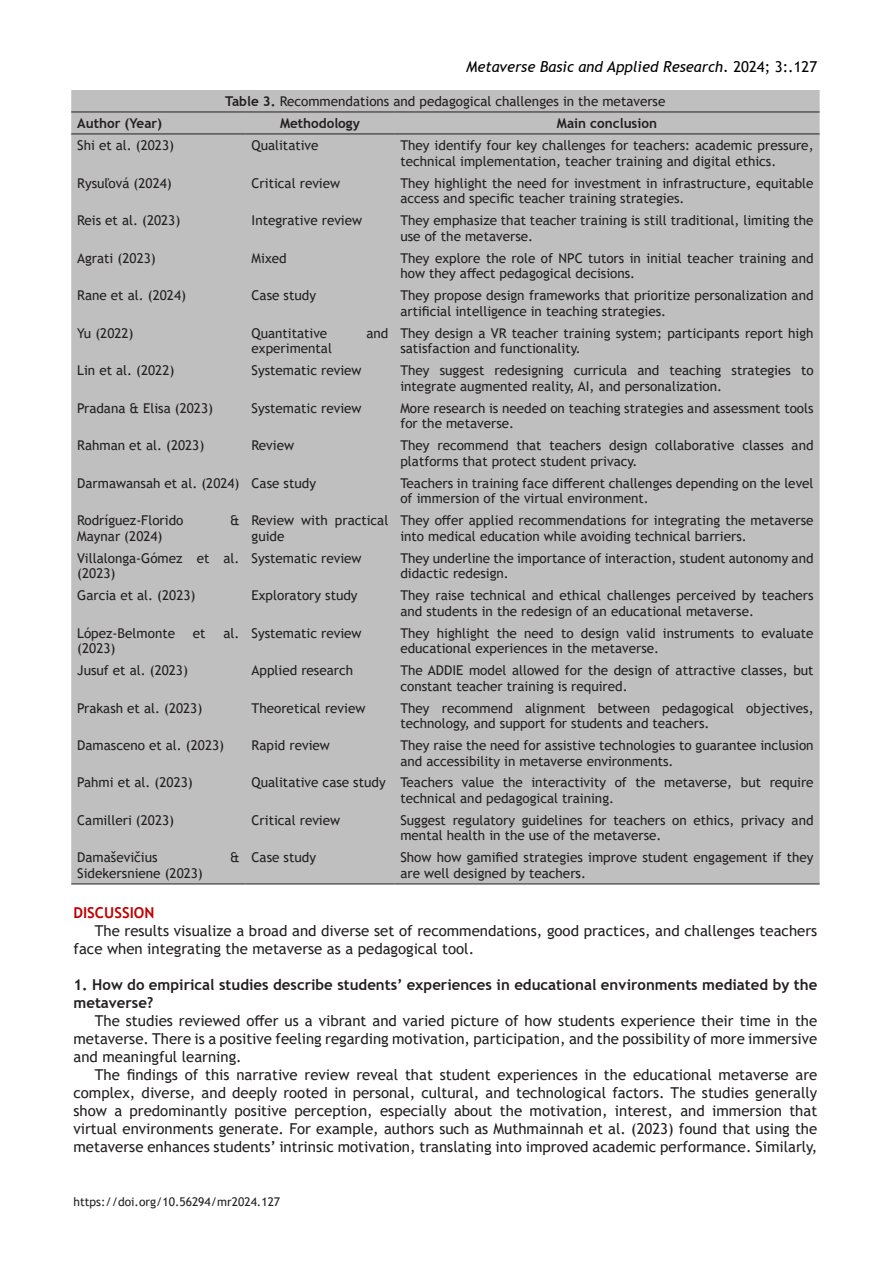
<style>
.page{position:relative;width:893px;height:1263px;background:#fff}
.page>*{position:absolute;margin:0;border:0;box-sizing:border-box;transform-origin:0 0}
.t1{font:15px/18px "Trebuchet MS";color:#231f20;text-align:justify}
.t2{font:700 15px/18px "Trebuchet MS";color:#231f20}
.t3{font:italic 15px "Trebuchet MS";color:#000}
.t4{font:700 15px "Trebuchet MS";color:#c00000}
.t5{font:13.5px/15.6px "Trebuchet MS";color:#231f20}
.t6{font:700 13.5px "Trebuchet MS";color:#231f20}
.t7{font:12px "Trebuchet MS";color:#231f20}
.s1{font-style:normal}
.s2{font-weight:700}
</style>
<div class="page">
<div style="left:71px;top:90px;width:749px;height:793px;background:#bfbfbf"></div>
<hr style="left:71px;top:112px;width:175px;height:1px;background:#231f20">
<hr style="left:246px;top:112px;width:148px;height:1px;background:#231f20">
<hr style="left:394px;top:112px;width:426px;height:1px;background:#231f20">
<hr style="left:71px;top:134px;width:175px;height:1px;background:#231f20">
<hr style="left:246px;top:134px;width:148px;height:1px;background:#231f20">
<hr style="left:394px;top:134px;width:426px;height:1px;background:#231f20">
<hr style="left:71px;top:883px;width:175px;height:1px;background:#231f20">
<hr style="left:246px;top:883px;width:148px;height:1px;background:#231f20">
<hr style="left:394px;top:883px;width:426px;height:1px;background:#231f20">
<p class="t3" style="left:466px;top:58px;width:353px">Metaverse Basic and Applied Research. <span class="s1">2024; 3:.127</span></p>
<p class="t5" style="left:225px;top:93px;width:442px"><span class="s2">Table 3.</span> Recommendations and pedagogical challenges in the metaverse</p>
<p class="t6" style="left:77px;top:115px;width:87px">Author (Year)</p>
<p class="t6" style="left:280px;top:115px;width:81px">Methodology</p>
<p class="t6" style="left:557px;top:115px;width:102px">Main conclusion</p>
<p class="t5" style="left:77px;top:138px;width:98px">Shi et al. (2023)</p>
<p class="t5" style="left:252px;top:138px;width:69px">Qualitative</p>
<p class="t5" style="left:400px;top:138px;width:415px">They identify four key challenges for teachers: academic pressure, technical implementation, teacher training and digital ethics.</p>
<p class="t5" style="left:77px;top:175px;width:96px">Rysuľová (2024)</p>
<p class="t5" style="left:252px;top:175px;width:90px">Critical review</p>
<p class="t5" style="left:400px;top:175px;width:415px">They highlight the need for investment in infrastructure, equitable access and specific teacher training strategies.</p>
<p class="t5" style="left:77px;top:213px;width:105px">Reis et al. (2023)</p>
<p class="t5" style="left:252px;top:213px;width:112px">Integrative review</p>
<p class="t5" style="left:400px;top:213px;width:415px">They emphasize that teacher training is still traditional, limiting the use of the metaverse.</p>
<p class="t5" style="left:77px;top:250px;width:80px">Agrati (2023)</p>
<p class="t5" style="left:252px;top:250px;width:37px">Mixed</p>
<p class="t5" style="left:400px;top:250px;width:415px">They explore the role of NPC tutors in initial teacher training and how they affect pedagogical decisions.</p>
<p class="t5" style="left:77px;top:287px;width:110px">Rane et al. (2024)</p>
<p class="t5" style="left:252px;top:287px;width:66px">Case study</p>
<p class="t5" style="left:400px;top:287px;width:415px">They propose design frameworks that prioritize personalization and artificial intelligence in teaching strategies.</p>
<p class="t5" style="left:77px;top:325px;width:58px">Yu (2022)</p>
<p class="t5" style="left:252px;top:325px;width:77px">Quantitative</p>
<p class="t5" style="left:366px;top:325px;width:23px">and</p>
<p class="t5" style="left:252px;top:340px;width:82px">experimental</p>
<p class="t5" style="left:400px;top:325px;width:415px">They design a VR teacher training system; participants report high satisfaction and functionality.</p>
<p class="t5" style="left:77px;top:362px;width:99px">Lin et al. (2022)</p>
<p class="t5" style="left:252px;top:362px;width:112px">Systematic review</p>
<p class="t5" style="left:400px;top:362px;width:415px">They suggest redesigning curricula and teaching strategies to integrate augmented reality, AI, and personalization.</p>
<p class="t5" style="left:77px;top:400px;width:137px">Pradana &amp; Elisa (2023)</p>
<p class="t5" style="left:252px;top:400px;width:112px">Systematic review</p>
<p class="t5" style="left:400px;top:400px;width:415px">More research is needed on teaching strategies and assessment tools for the metaverse.</p>
<p class="t5" style="left:77px;top:437px;width:129px">Rahman et al. (2023)</p>
<p class="t5" style="left:252px;top:437px;width:44px">Review</p>
<p class="t5" style="left:400px;top:437px;width:415px">They recommend that teachers design collaborative classes and platforms that protect student privacy.</p>
<p class="t5" style="left:77px;top:475px;width:164px">Darmawansah et al. (2024)</p>
<p class="t5" style="left:252px;top:475px;width:66px">Case study</p>
<p class="t5" style="left:400px;top:475px;width:415px">Teachers in training face different challenges depending on the level of immersion of the virtual environment.</p>
<p class="t5" style="left:77px;top:512px;width:108px">Rodríguez-Florido</p>
<p class="t5" style="left:230px;top:512px;width:11px">&amp;</p>
<p class="t5" style="left:77px;top:528px;width:87px">Maynar (2024)</p>
<p class="t5" style="left:252px;top:512px;width:138px">Review with practical guide</p>
<p class="t5" style="left:400px;top:512px;width:415px">They offer applied recommendations for integrating the metaverse into medical education while avoiding technical barriers.</p>
<p class="t5" style="left:77px;top:550px;width:164px">Villalonga-Gómez et al. (2023)</p>
<p class="t5" style="left:252px;top:550px;width:112px">Systematic review</p>
<p class="t5" style="left:400px;top:550px;width:415px">They underline the importance of interaction, student autonomy and didactic redesign.</p>
<p class="t5" style="left:77px;top:587px;width:120px">Garcia et al. (2023)</p>
<p class="t5" style="left:252px;top:587px;width:108px">Exploratory study</p>
<p class="t5" style="left:400px;top:587px;width:415px">They raise technical and ethical challenges perceived by teachers and students in the redesign of an educational metaverse.</p>
<p class="t5" style="left:77px;top:625px;width:99px">López-Belmonte</p>
<p class="t5" style="left:193px;top:625px;width:14px">et</p>
<p class="t5" style="left:224px;top:625px;width:18px">al.</p>
<p class="t5" style="left:77px;top:640px;width:40px">(2023)</p>
<p class="t5" style="left:252px;top:625px;width:112px">Systematic review</p>
<p class="t5" style="left:400px;top:625px;width:415px">They highlight the need to design valid instruments to evaluate educational experiences in the metaverse.</p>
<p class="t5" style="left:77px;top:662px;width:112px">Jusuf et al. (2023)</p>
<p class="t5" style="left:252px;top:662px;width:103px">Applied research</p>
<p class="t5" style="left:400px;top:662px;width:415px">The ADDIE model allowed for the design of attractive classes, but constant teacher training is required.</p>
<p class="t5" style="left:77px;top:700px;width:127px">Prakash et al. (2023)</p>
<p class="t5" style="left:252px;top:700px;width:115px">Theoretical review</p>
<p class="t5" style="left:400px;top:700px;width:415px">They recommend alignment between pedagogical objectives, technology, and support for students and teachers.</p>
<p class="t5" style="left:77px;top:737px;width:148px">Damasceno et al. (2023)</p>
<p class="t5" style="left:252px;top:737px;width:80px">Rapid review</p>
<p class="t5" style="left:400px;top:737px;width:415px">They raise the need for assistive technologies to guarantee inclusion and accessibility in metaverse environments.</p>
<p class="t5" style="left:77px;top:775px;width:117px">Pahmi et al. (2023)</p>
<p class="t5" style="left:252px;top:775px;width:136px">Qualitative case study</p>
<p class="t5" style="left:400px;top:775px;width:415px">Teachers value the interactivity of the metaverse, but require technical and pedagogical training.</p>
<p class="t5" style="left:77px;top:812px;width:98px">Camilleri (2023)</p>
<p class="t5" style="left:252px;top:812px;width:90px">Critical review</p>
<p class="t5" style="left:400px;top:812px;width:415px">Suggest regulatory guidelines for teachers on ethics, privacy and mental health in the use of the metaverse.</p>
<p class="t5" style="left:77px;top:850px;width:82px">Damaševičius</p>
<p class="t5" style="left:230px;top:850px;width:11px">&amp;</p>
<p class="t5" style="left:77px;top:865px;width:127px">Sidekersniene (2023)</p>
<p class="t5" style="left:252px;top:850px;width:66px">Case study</p>
<p class="t5" style="left:400px;top:850px;width:415px">Show how gamified strategies improve student engagement if they are well designed by teachers.</p>
<p class="t4" style="left:74px;top:903px;width:82px">DISCUSSION</p>
<p class="t1" style="left:74px;top:922px;width:745px;text-indent:21px">The results visualize a broad and diverse set of recommendations, good practices, and challenges teachers face when integrating the metaverse as a pedagogical tool.</p>
<p class="t2" style="left:74px;top:976px;width:745px">1. How do empirical studies describe students’ experiences in educational environments mediated by the metaverse?</p>
<p class="t1" style="left:74px;top:1012px;width:745px;text-indent:21px">The studies reviewed offer us a vibrant and varied picture of how students experience their time in the metaverse. There is a positive feeling regarding motivation, participation, and the possibility of more immersive and meaningful learning.</p>
<p class="t1" style="left:74px;top:1066px;width:745px;text-indent:21px">The findings of this narrative review reveal that student experiences in the educational metaverse are complex, diverse, and deeply rooted in personal, cultural, and technological factors. The studies generally show a predominantly positive perception, especially about the motivation, interest, and immersion that virtual environments generate. For example, authors such as Muthmainnah et al. (2023) found that using the metaverse enhances students’ intrinsic motivation, translating into improved academic performance. Similarly,</p>
<p class="t7" style="left:74px;top:1194px;width:208px">https://doi.org/10.56294/mr2024.127</p>
</div>
